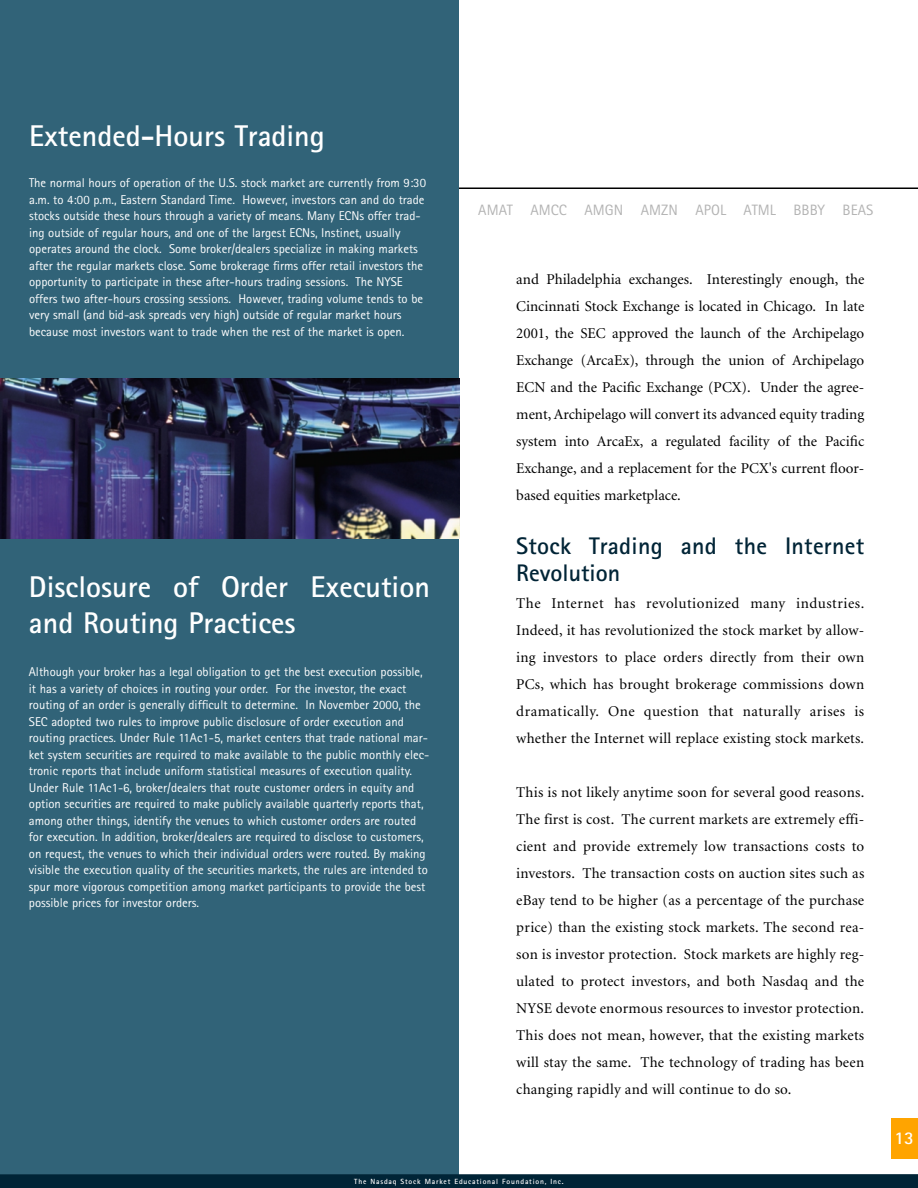
<style>
.page{position:relative;width:918px;height:1188px;background:#fff}
.page>*{position:absolute;margin:0;border:0;box-sizing:border-box;transform-origin:0 0}
.t1{font:700 30px/36px "Rotis Sans Serif";color:#fff}
.t2{font:700 24px/27px "Rotis Sans Serif";letter-spacing:.01em;color:#002436}
.t3{font:700 18px "Rotis Sans Serif";color:#fff}
.t4{font:15px/27px "Minion";letter-spacing:.015em;color:#000;text-align:justify}
.t5{font:15px "Rotis Sans Serif";letter-spacing:.005em;color:#b3b3b3}
.t6{font:12.75px/16.5px "Rotis Sans Serif";color:#fff}
.t7{font:700 7.5px "Rotis Sans Serif";letter-spacing:.105em;color:#fff}
</style>
<div class="page">
<hr style="left:0;top:188px;width:918px;height:1px;background:#000">
<div style="left:0;top:0;width:459px;height:1188px;background:#316378"></div>
<img style="left:0;top:378px;width:459px;height:161px">
<div style="left:0;top:1174px;width:918px;height:14px;background:#002436"></div>
<div style="left:891px;top:1118px;width:27px;height:40px;background:#ffa400"></div>
<h1 class="t1" style="left:29px;top:121px;width:297px">Extended-Hours Trading</h1>
<p class="t6" style="left:29px;top:176px;width:398px">The normal hours of operation of the U.S. stock market are currently from 9:30 a.m. to 4:00 p.m., Eastern Standard Time. However, investors can and do trade stocks outside these hours through a variety of means. Many ECNs offer trad&shy;ing outside of regular hours, and one of the largest ECNs, Instinet, usually operates around the clock. Some broker/dealers specialize in making markets after the regular markets close. Some brokerage firms offer retail investors the opportunity to participate in these after-hours trading sessions. The NYSE offers two after-hours crossing sessions. However, trading volume tends to be very small (and bid-ask spreads very high) outside of regular market hours because most investors want to trade when the rest of the market is open.</p>
<h1 class="t1" style="left:29px;top:572px;width:403px">Disclosure of Order Execution and Routing Practices</h1>
<p class="t6" style="left:29px;top:665px;width:402px">Although your broker has a legal obligation to get the best execution possible, it has a variety of choices in routing your order. For the investor, the exact routing of an order is generally difficult to determine. In November 2000, the SEC adopted two rules to improve public disclosure of order execution and routing practices. Under Rule 11Ac1-5, market centers that trade national mar&shy;ket system securities are required to make available to the public monthly elec&shy;tronic reports that include uniform statistical measures of execution quality.<br>Under Rule 11Ac1-6, broker/dealers that route customer orders in equity and option securities are required to make publicly available quarterly reports that, among other things, identify the venues to which customer orders are routed for execution. In addition, broker/dealers are required to disclose to customers, on request, the venues to which their individual orders were routed. By making visible the execution quality of the securities markets, the rules are intended to spur more vigorous competition among market participants to provide the best possible prices for investor orders.</p>
<p class="t5" style="left:478px;top:204px;width:397px">AMAT AMCC AMGN AMZN APOL ATML BBBY BEAS</p>
<p class="t4" style="left:516px;top:267px;width:350px">and Philadelphia exchanges. Interestingly enough, the Cincinnati Stock Exchange is located in Chicago. In late 2001, the SEC approved the launch of the Archipelago Exchange (ArcaEx), through the union of Archipelago ECN and the Pacific Exchange (PCX). Under the agree&shy;ment, Archipelago will convert its advanced equity trading system into ArcaEx, a regulated facility of the Pacific Exchange, and a replacement for the PCX's current floor&shy;based equities marketplace.</p>
<h2 class="t2" style="left:516px;top:535px;width:350px">Stock Trading and the Internet<br>Revolution</h2>
<p class="t4" style="left:516px;top:591px;width:350px">The Internet has revolutionized many industries.<br>Indeed, it has revolutionized the stock market by allow&shy;ing investors to place orders directly from their own PCs, which has brought brokerage commissions down dramatically. One question that naturally arises is whether the Internet will replace existing stock markets.</p>
<p class="t4" style="left:516px;top:780px;width:350px">This is not likely anytime soon for several good reasons.<br>The first is cost. The current markets are extremely effi&shy;cient and provide extremely low transactions costs to investors. The transaction costs on auction sites such as eBay tend to be higher (as a percentage of the purchase price) than the existing stock markets. The second rea&shy;son is investor protection. Stock markets are highly reg&shy;ulated to protect investors, and both Nasdaq and the NYSE devote enormous resources to investor protection.<br>This does not mean, however, that the existing markets will stay the same. The technology of trading has been changing rapidly and will continue to do so.</p>
<p class="t7" style="left:354px;top:1178px;width:211px">The Nasdaq Stock Market Educational Foundation, Inc.</p>
<h3 class="t3" style="left:894px;top:1132px;width:21px">13</h3>
</div>
